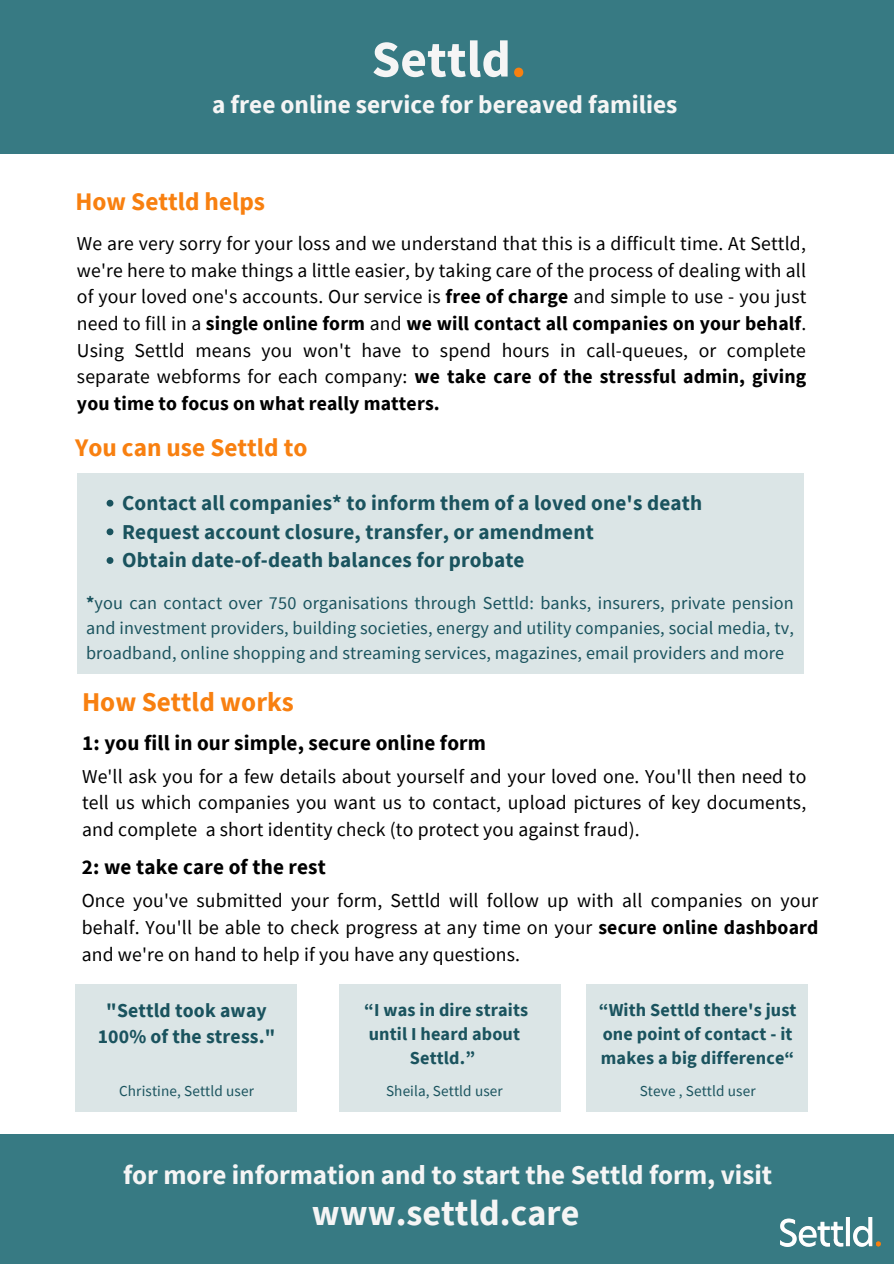
<style>
.page{position:relative;width:894px;height:1264px;background:#fff}
.page>*{position:absolute;margin:0;border:0;box-sizing:border-box;transform-origin:0 0}
.t1{font:700 51.6px "Source Sans Pro";color:#f5f5f5}
.t2{font:700 36px "Source Sans Pro";color:#f5f5f5}
.t3{font:700 27px "Source Sans Pro";color:#f5f5f5}
.t4{font:700 27px "Source Sans Pro";color:#f88010}
.t5{font:700 25.35px "Source Sans Pro";color:#f5f5f5}
.t6{font:700 25.35px "Source Sans Pro";color:#f88010}
.t7{font:700 21.15px "Source Sans Pro";letter-spacing:.01em;color:#1a535e}
.t8{font:700 21.15px "Source Sans Pro";letter-spacing:.01em;color:#000}
.t9{font:19.65px/26.7px "Source Sans Pro";letter-spacing:.01em;color:#000;text-align:justify}
.t10{font:700 19.65px/26.2px "Source Sans Pro";letter-spacing:.01em;color:#1a535e;text-align:center}
.t11{font:18.15px/24.8px "Source Sans Pro";letter-spacing:.01em;color:#1a535e;text-align:justify}
.t12{font:700 18.15px/24.5px "Source Sans Pro";letter-spacing:.01em;color:#1a535e;text-align:center}
.t13{font:15.15px "Source Sans Pro";letter-spacing:.01em;color:#1a535e}
.s1{color:#f88010}
.s2{font-weight:700}
</style>
<div class="page">
<div style="left:0;top:0;width:893px;height:154px;background:#377a83"></div>
<div style="left:0;top:1134px;width:893px;height:129px;background:#377a83"></div>
<div style="left:75px;top:984px;width:222px;height:127px;background:#dbe5e6"></div>
<img style="left:780px;top:1217px;width:100px;height:29px">
<div style="left:77px;top:473px;width:726px;height:200px;background:#dbe5e6"></div>
<svg style="left:107px;top:500px;width:6px;height:6px"></svg>
<svg style="left:107px;top:528px;width:6px;height:7px"></svg>
<svg style="left:107px;top:557px;width:6px;height:7px"></svg>
<div style="left:339px;top:984px;width:222px;height:127px;background:#dbe5e6"></div>
<div style="left:585px;top:984px;width:222px;height:127px;background:#dbe5e6"></div>
<p class="t1" style="left:371px;top:26px;width:156px">Settld<span class="s1">.</span></p>
<p class="t5" style="left:212px;top:88px;width:466px">a free online service for bereaved families</p>
<p class="t6" style="left:75px;top:185px;width:191px">How Settld helps</p>
<p class="t9" style="left:77px;top:230px;width:730px">We are very sorry for your loss and we understand that this is a difficult time. At Settld, we're here to make things a little easier, by taking care of the process of dealing with all of your loved one's accounts. Our service is <span class="s2">free of charge</span> and simple to use - you just need to fill in a <span class="s2">single online form</span> and <span class="s2">we will contact all companies on your behalf</span>.<br>Using Settld means you won't have to spend hours in call-queues, or complete separate webforms for each company: <span class="s2">we take care of the stressful admin, giving you time to focus on what really matters.</span></p>
<p class="t6" style="left:75px;top:430px;width:234px">You can use Settld to</p>
<p class="t7" style="left:122px;top:489px;width:581px">Contact all companies* to inform them of a loved one's death</p>
<p class="t7" style="left:122px;top:518px;width:473px">Request account closure, transfer, or amendment</p>
<p class="t7" style="left:122px;top:546px;width:404px">Obtain date-of-death balances for probate</p>
<p class="t11" style="left:86px;top:590px;width:709px"><span class="s2">*</span>you can contact over 750 organisations through Settld: banks, insurers, private pension and investment providers, building societies, energy and utility companies, social media, tv, broadband, online shopping and streaming services, magazines, email providers and more</p>
<p class="t4" style="left:82px;top:684px;width:213px">How Settld works</p>
<p class="t8" style="left:82px;top:728px;width:405px">1: you fill in our simple, secure online form</p>
<p class="t9" style="left:82px;top:762px;width:725px">We'll ask you for a few details about yourself and your loved one. You'll then need to tell us which companies you want us to contact, upload pictures of key documents, and complete a short identity check (to protect you against fraud).</p>
<p class="t8" style="left:82px;top:853px;width:246px">2: we take care of the rest</p>
<p class="t9" style="left:82px;top:886px;width:738px">Once you've submitted your form, Settld will follow up with all companies on your behalf. You'll be able to check progress at any time on your <span class="s2">secure online dashboard </span>and we're on hand to help if you have any questions.</p>
<p class="t12" style="left:364px;top:996px;width:165px">“I was in dire straits until I heard about<br>Settld.”</p>
<p class="t13" style="left:386px;top:1080px;width:118px">Sheila, Settld user</p>
<p class="t12" style="left:598px;top:996px;width:199px;text-align:left">“With Settld there's just one point of contact - it makes a big difference“</p>
<p class="t13" style="left:639px;top:1080px;width:117px">Steve , Settld user</p>
<p class="t10" style="left:98px;top:996px;width:179px">"Settld took away<br>100% of the stress."</p>
<p class="t13" style="left:119px;top:1080px;width:136px">Christine, Settld user</p>
<p class="t3" style="left:123px;top:1157px;width:650px">for more information and to start the Settld form, visit</p>
<p class="t2" style="left:312px;top:1189px;width:269px">www.settld.care</p>
</div>
